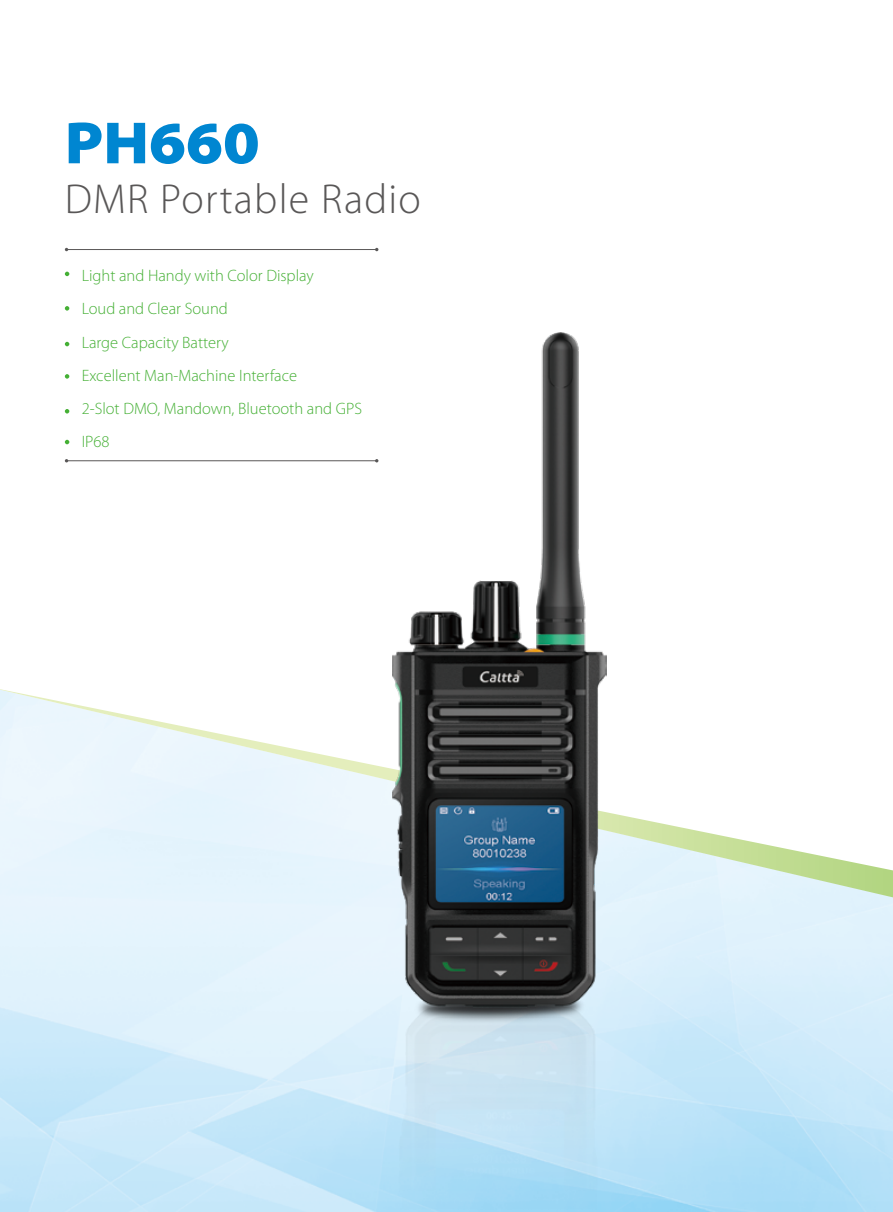
<style>
.page{position:relative;width:893px;height:1212px;background:#fff}
.page>*{position:absolute;margin:0;border:0;box-sizing:border-box;transform-origin:0 0}
.t1{font:900 semi-expanded 60px "Myriad Pro";color:#0086d1}
.t2{font:300 42px "Myriad Pro";letter-spacing:.03em;color:#595757}
.t3{font:300 16.5px/33.2px "Myriad Pro";color:#45b035}
</style>
<div class="page">
<svg style="left:0;top:689px;width:893px;height:208px"></svg>
<hr style="left:67px;top:249px;width:310px;height:1px;background:#595757">
<hr style="left:67px;top:460px;width:310px;height:1px;background:#595757">
<svg style="left:65px;top:409px;width:4px;height:4px"></svg>
<svg style="left:65px;top:440px;width:4px;height:4px"></svg>
<svg style="left:65px;top:374px;width:4px;height:5px"></svg>
<svg style="left:65px;top:342px;width:4px;height:4px"></svg>
<svg style="left:65px;top:306px;width:4px;height:5px"></svg>
<svg style="left:65px;top:272px;width:4px;height:4px"></svg>
<img style="left:393px;top:333px;width:214px;height:879px">
<h1 class="t1" style="left:65px;top:102px;width:197px">PH660</h1>
<h2 class="t2" style="left:65px;top:176px;width:358px">DMR Portable Radio</h2>
<p class="t3" style="left:82px;top:260px;width:282px">Light and Handy with Color Display<br>Loud and Clear Sound<br>Large Capacity Battery<br>Excellent Man-Machine Interface<br>2-Slot DMO, Mandown, Bluetooth and GPS<br>IP68</p>
</div>
